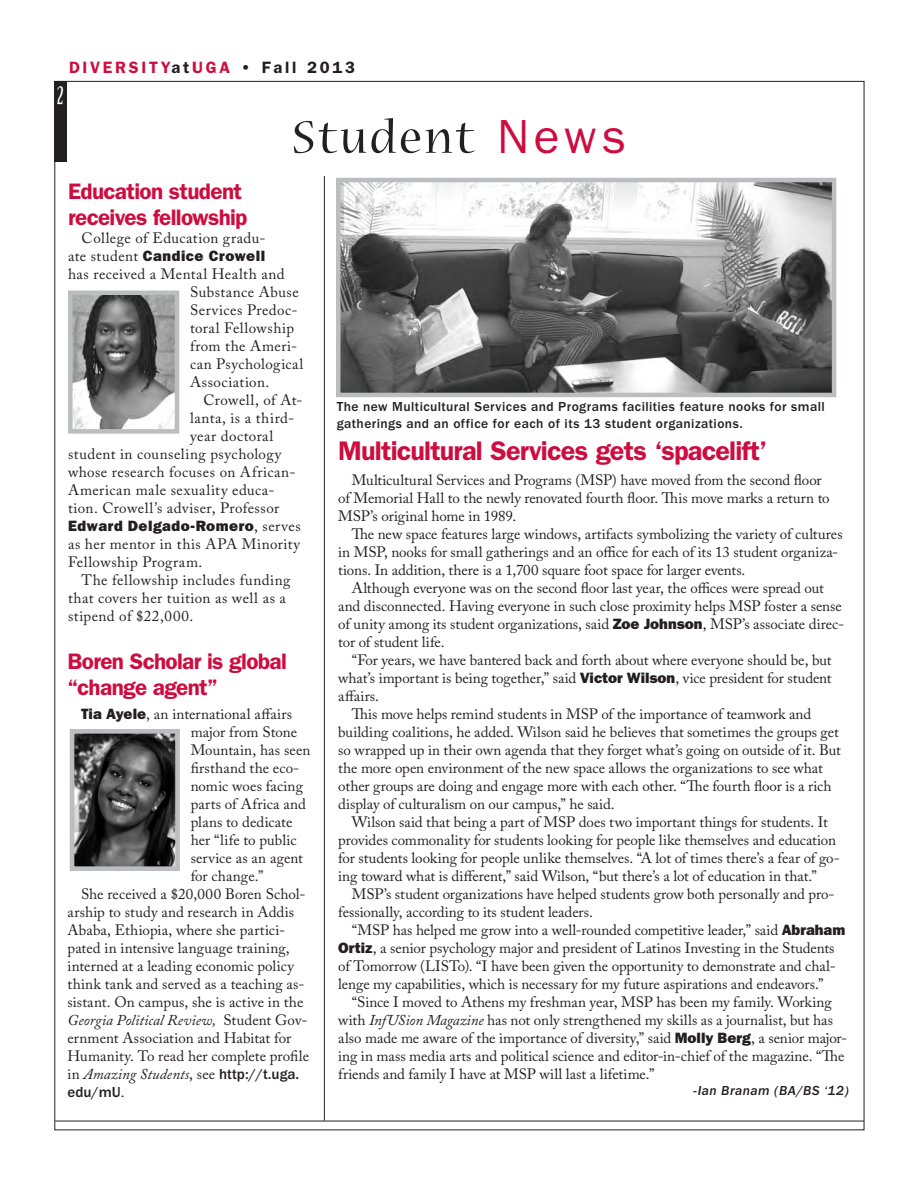
<style>
.page{position:relative;width:918px;height:1188px;background:#fff}
.page>*{position:absolute;margin:0;border:0;box-sizing:border-box;transform-origin:0 0}
.t1{font:51px "Nueva Std";letter-spacing:.05em;color:#231f20}
.Headline-Diversity{font:600 27px "Franklin Gothic";letter-spacing:-.03em;color:#cd0d40}
.Subhead-Diversity{font:600 22.5px/25.5px "Franklin Gothic";letter-spacing:-.03em;color:#cd0d40}
.t2{font:600 16.5px "Franklin Gothic";letter-spacing:.165em;color:#cd0d40}
.Body_Text-Diversity{font:15px/18px "Adobe Caslon Pro";color:#231f20}
.Paragraph_Style_3{font:15px/18px "Adobe Caslon Pro";letter-spacing:.005em;color:#231f20}
.Body_Text-Diversity-2{font:15px/18px "Adobe Caslon Pro";letter-spacing:.035em;color:#231f20}
.Body_Text-Diversity-3{font:15px "Adobe Caslon Pro";letter-spacing:.03em;color:#231f20}
.Body_Text-Diversity-4{font:800 15px "Franklin Gothic";letter-spacing:.03em;color:#231f20}
.Body_Text-Diversity-5{font:15px "Adobe Caslon Pro";letter-spacing:.025em;color:#231f20}
.Body_Text-Diversity-6{font:15px "Adobe Caslon Pro";letter-spacing:.045em;color:#231f20}
.Cutline-Diversity{font:500 13.5px/16.5px "Franklin Gothic";letter-spacing:.03em;color:#231f20}
.Credit_Diversity{font:italic 500 13.5px "Franklin Gothic";letter-spacing:.035em;color:#231f20}
.s1{color:#231f20}
.s2{font-family:"Franklin Gothic";font-size:48px;color:#cd0d40}
.s3{font-family:"Adobe Caslon Pro";font-weight:400}
.s4{font-family:"Franklin Gothic";font-weight:800}
.s5{font-style:italic}
.s6{font-family:"Franklin Gothic";font-weight:500}
</style>
<div class="page">
<div style="left:54px;top:81px;width:13px;height:81px;background:#231f20"></div>
<hr style="left:324px;top:176px;width:1px;height:945px;background:#231f20">
<img style="left:73px;top:296px;width:101px;height:133px">
<div style="left:68px;top:291px;width:111px;height:143px;border:4px solid #bcbdc0"></div>
<img style="left:76px;top:735px;width:98px;height:130px">
<div style="left:70px;top:729px;width:110px;height:142px;border:5px solid #bcbdc0"></div>
<img style="left:341px;top:183px;width:490px;height:209px">
<div style="left:336px;top:178px;width:500px;height:219px;border:4px solid #bcbdc0"></div>
<hr style="left:55px;top:1121px;width:809px;height:1px;background:#231f20">
<p class="t2" style="left:69px;top:57px;width:287px">DIVERSITY<span class="s1">at</span>UGA <span class="s1">• Fall 2013</span></p>
<p class="t1" style="left:292px;top:114px;width:336px">Student <span class="s2">News</span></p>
<p class="Subhead-Diversity" style="left:68px;top:179px;width:176px">Education student</p>
<p class="Subhead-Diversity" style="left:68px;top:204px;width:181px">receives fellowship</p>
<p class="Body_Text-Diversity-2" style="left:82px;top:229px;width:185px">College of Education gradu-</p>
<p class="Body_Text-Diversity-4" style="left:68px;top:247px;width:199px"><span class="s3">ate student</span> Candice Crowell</p>
<p class="Body_Text-Diversity-3" style="left:68px;top:265px;width:218px">has received a Mental Health and</p>
<p class="Body_Text-Diversity-3" style="left:190px;top:283px;width:110px">Substance Abuse</p>
<p class="Body_Text-Diversity-3" style="left:190px;top:301px;width:109px">Services Predoc-</p>
<p class="Body_Text-Diversity-5" style="left:190px;top:319px;width:105px">toral Fellowship</p>
<p class="Body_Text-Diversity-6" style="left:190px;top:337px;width:109px">from the Ameri-</p>
<p class="Body_Text-Diversity-2" style="left:190px;top:355px;width:115px">can Psychological</p>
<p class="Body_Text-Diversity-2" style="left:190px;top:373px;width:81px">Association.</p>
<p class="Body_Text-Diversity" style="left:204px;top:391px;width:100px">Crowell, of At-</p>
<p class="Body_Text-Diversity-2" style="left:190px;top:409px;width:106px">lanta, is a third-</p>
<p class="Body_Text-Diversity" style="left:190px;top:427px;width:85px">year doctoral</p>
<p class="Body_Text-Diversity-2" style="left:68px;top:445px;width:215px">student in counseling psychology</p>
<p class="Body_Text-Diversity-2" style="left:68px;top:463px;width:229px">whose research focuses on African-</p>
<p class="Body_Text-Diversity-2" style="left:68px;top:481px;width:208px">American male sexuality educa-</p>
<p class="Body_Text-Diversity-3" style="left:68px;top:499px;width:213px">tion. Crowell’s adviser, Professor</p>
<p class="Body_Text-Diversity-4" style="left:68px;top:517px;width:234px">Edward Delgado-Romero<span class="s3">, serves</span></p>
<p class="Body_Text-Diversity-2" style="left:68px;top:535px;width:234px">as her mentor in this APA Minority</p>
<p class="Body_Text-Diversity-5" style="left:68px;top:553px;width:136px">Fellowship Program.</p>
<p class="Body_Text-Diversity-2" style="left:68px;top:571px;width:224px;text-indent:13px">The fellowship includes funding that covers her tuition as well as a stipend of $22,000.</p>
<p class="Subhead-Diversity" style="left:68px;top:649px;width:221px">Boren Scholar is global “change agent”</p>
<p class="Body_Text-Diversity" style="left:191px;top:705px;width:121px;text-indent:-110px"><span class="s4">Tia Ayele</span>, an international affairs major from Stone<br>Mountain, has seen firsthand the eco&shy;nomic woes facing parts of Africa and plans to dedicate her “life to public service as an agent for change.”</p>
<p class="Paragraph_Style_3" style="left:68px;top:885px;width:243px;text-indent:13px">She received a $20,000 Boren Schol&shy;arship to study and research in Addis Ababa, Ethiopia, where she partici&shy;pated in intensive language training, interned at a leading economic policy think tank and served as a teaching as&shy;sistant. On campus, she is active in the <span class="s5">Georgia Political Review,</span> Student Gov&shy;ernment Association and Habitat for Humanity. To read her complete profile in <span class="s5">Amazing Students</span>, see <span class="s6">http://t.uga. edu/mU</span>.</p>
<p class="Cutline-Diversity" style="left:337px;top:399px;width:489px">The new Multicultural Services and Programs facilities feature nooks for small gatherings and an office for each of its 13 student organizations.</p>
<p class="Headline-Diversity" style="left:338px;top:435px;width:430px">Multicultural Services gets ‘spacelift’</p>
<p class="Body_Text-Diversity" style="left:338px;top:471px;width:493px;text-indent:14px">Multicultural Services and Programs (MSP) have moved from the second floor of Memorial Hall to the newly renovated fourth floor. This move marks a return to<br>MSP’s original home in 1989.</p>
<p class="Body_Text-Diversity" style="left:338px;top:525px;width:506px;text-indent:14px">The new space features large windows, artifacts symbolizing the variety of cultures in MSP, nooks for small gatherings and an office for each of its 13 student organiza&shy;tions. In addition, there is a 1,700 square foot space for larger events.</p>
<p class="Body_Text-Diversity" style="left:338px;top:579px;width:507px;text-indent:14px">Although everyone was on the second floor last year, the offices were spread out and disconnected. Having everyone in such close proximity helps MSP foster a sense of unity among its student organizations, said <span class="s4">Zoe Johnson</span>, MSP’s associate direc&shy;tor of student life.</p>
<p class="Body_Text-Diversity" style="left:338px;top:651px;width:495px;text-align:justify;text-indent:14px">“For years, we have bantered back and forth about where everyone should be, but what’s important is being together,” said <span class="s4">Victor Wilson</span>, vice president for student affairs.</p>
<p class="Body_Text-Diversity" style="left:338px;top:705px;width:504px;text-indent:14px">This move helps remind students in MSP of the importance of teamwork and building coalitions, he added. Wilson said he believes that sometimes the groups get so wrapped up in their own agenda that they forget what’s going on outside of it. But the more open environment of the new space allows the organizations to see what other groups are doing and engage more with each other. “The fourth floor is a rich display of culturalism on our campus,” he said.</p>
<p class="Body_Text-Diversity" style="left:338px;top:813px;width:503px;text-indent:14px">Wilson said that being a part of MSP does two important things for students. It provides commonality for students looking for people like themselves and education for students looking for people unlike themselves. “A lot of times there’s a fear of go&shy;ing toward what is different,” said Wilson, “but there’s a lot of education in that.”</p>
<p class="Body_Text-Diversity" style="left:338px;top:885px;width:498px;text-indent:14px">MSP’s student organizations have helped students grow both personally and pro&shy;fessionally, according to its student leaders.</p>
<p class="Body_Text-Diversity" style="left:338px;top:921px;width:509px;text-indent:14px">“MSP has helped me grow into a well-rounded competitive leader,” said <span class="s4">Abraham Ortiz</span>, a senior psychology major and president of Latinos Investing in the Students of Tomorrow (LISTo). “I have been given the opportunity to demonstrate and chal&shy;lenge my capabilities, which is necessary for my future aspirations and endeavors.”</p>
<p class="Body_Text-Diversity" style="left:338px;top:993px;width:510px;text-indent:14px">“Since I moved to Athens my freshman year, MSP has been my family. Working with <span class="s5">InfUSion Magazine</span> has not only strengthened my skills as a journalist, but has also made me aware of the importance of diversity,” said <span class="s4">Molly Berg</span>, a senior major&shy;ing in mass media arts and political science and editor-in-chief of the magazine. “The friends and family I have at MSP will last a lifetime.”</p>
<p class="Credit_Diversity" style="left:694px;top:1083px;width:157px">-Ian Branam (BA/BS ‘12)</p>
</div>
